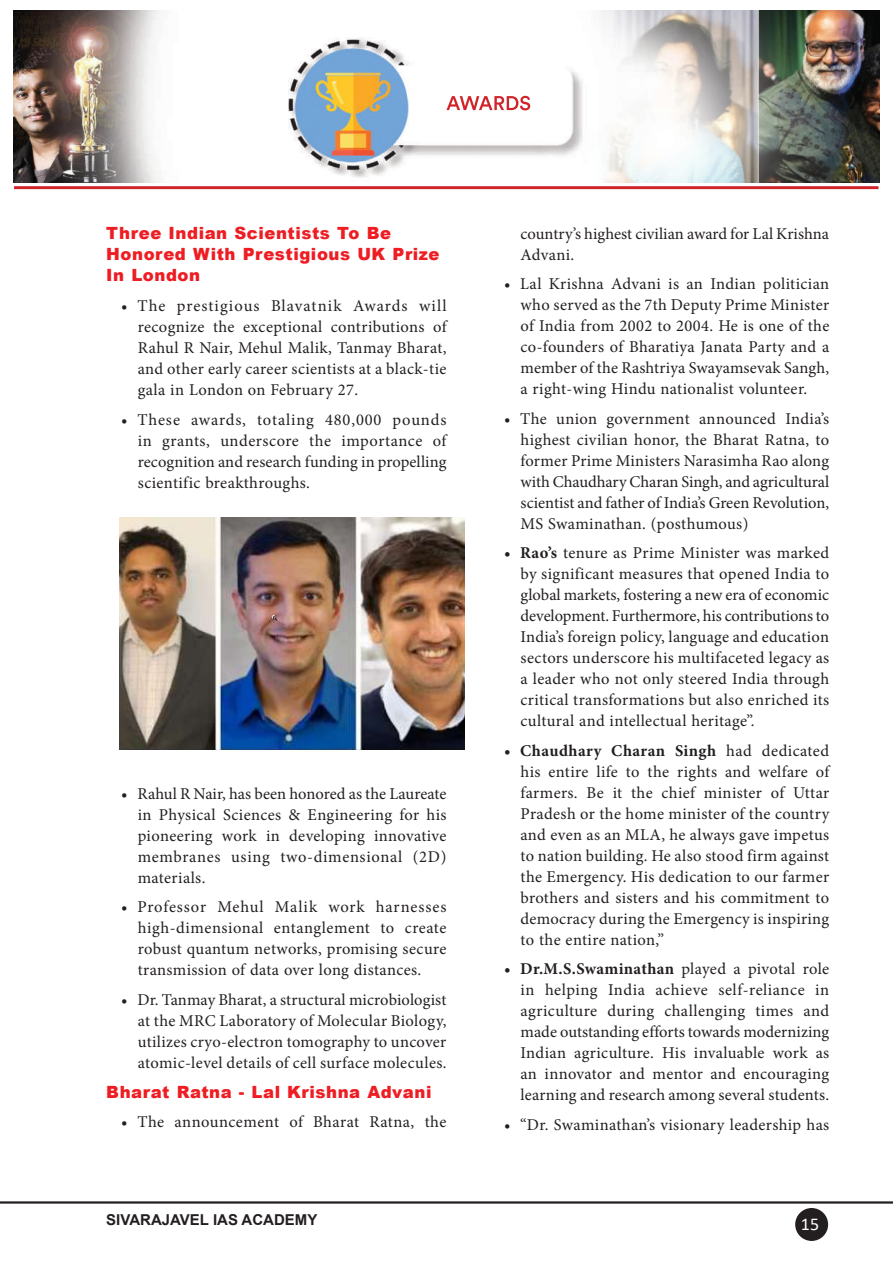
<style>
.page{position:relative;width:893px;height:1263px;background:#fff}
.page>*{position:absolute;margin:0;border:0;box-sizing:border-box;transform-origin:0 0}
.t1{font:18px "Calibri";color:#fff}
.t2{font:900 16.8px/21.5px "Arial";letter-spacing:.035em;color:#ee1d23}
.t3{font:16.5px/21px "Minion Pro";letter-spacing:.02em;color:#231f20;text-align:justify}
.t4{font:700 15px "Arial";color:#231f20}
.s1{font-weight:700}
</style>
<div class="page">
<hr style="left:0;top:1201px;width:893px;height:2px;background:#231f20">
<div style="left:795px;top:1208px;width:33px;height:33px;background:#231f20;border-radius:50%"></div>
<img style="left:119px;top:517px;width:345px;height:232px">
<img style="left:13px;top:11px;width:867px;height:171px">
<div style="left:432px;top:82px;width:136px;height:43px;background:#fff"></div>
<svg style="left:446px;top:96px;width:84px;height:14px"></svg>
<hr style="left:14px;top:186px;width:864px;height:3px;background:#d1232a">
<p class="t2" style="left:106px;top:221px;width:335px">Three Indian Scientists To Be<br>Honored With Prestigious UK Prize<br>In London</p>
<p class="t3" style="left:138px;top:295px;width:310px;text-indent:-16px">• The prestigious Blavatnik Awards will recognize the exceptional contributions of Rahul R Nair, Mehul Malik, Tanmay Bharat, and other early career scientists at a black-tie gala in London on February 27.</p>
<p class="t3" style="left:138px;top:409px;width:310px;text-indent:-16px">• These awards, totaling 480,000 pounds in grants, underscore the importance of recognition and research funding in propelling scientific breakthroughs.</p>
<p class="t3" style="left:138px;top:783px;width:310px;text-indent:-16px">• Rahul R Nair, has been honored as the Laureate in Physical Sciences &amp; Engineering for his pioneering work in developing innovative membranes using two-dimensional (2D) materials.</p>
<p class="t3" style="left:138px;top:896px;width:310px;text-indent:-16px">• Professor Mehul Malik work harnesses high-dimensional entanglement to create robust quantum networks, promising secure transmission of data over long distances.</p>
<p class="t3" style="left:138px;top:989px;width:310px;text-indent:-16px">• Dr. Tanmay Bharat, a structural microbiologist at the MRC Laboratory of Molecular Biology, utilizes cryo-electron tomography to uncover atomic-level details of cell surface molecules.</p>
<p class="t2" style="left:106px;top:1080px;width:327px">Bharat Ratna - Lal Krishna Advani</p>
<p class="t3" style="left:121px;top:1112px;width:327px">• The announcement of Bharat Ratna, the</p>
<p class="t3" style="left:520px;top:223px;width:310px">country’s highest civilian award for Lal Krishna<br>Advani.</p>
<p class="t3" style="left:520px;top:273px;width:310px;text-indent:-16px">• Lal Krishna Advani is an Indian politician who served as the 7th Deputy Prime Minister of India from 2002 to 2004. He is one of the co-founders of Bharatiya Janata Party and a member of the Rashtriya Swayamsevak Sangh, a right-wing Hindu nationalist volunteer.</p>
<p class="t3" style="left:520px;top:408px;width:310px;text-indent:-16px">• The union government announced India’s highest civilian honor, the Bharat Ratna, to former Prime Ministers Narasimha Rao along with Chaudhary Charan Singh, and agricultural scientist and father of India’s Green Revolution, MS Swaminathan. (posthumous)</p>
<p class="t3" style="left:520px;top:542px;width:310px;text-indent:-16px"><span class="s1">• Rao’s</span> tenure as Prime Minister was marked by significant measures that opened India to global markets, fostering a new era of economic development. Furthermore, his contributions to India’s foreign policy, language and education sectors underscore his multifaceted legacy as a leader who not only steered India through critical transformations but also enriched its cultural and intellectual heritage”.</p>
<p class="t3" style="left:520px;top:740px;width:310px;text-indent:-16px"><span class="s1">• Chaudhary Charan Singh</span> had dedicated his entire life to the rights and welfare of farmers. Be it the chief minister of Uttar Pradesh or the home minister of the country and even as an MLA, he always gave impetus to nation building. He also stood firm against the Emergency. His dedication to our farmer brothers and sisters and his commitment to democracy during the Emergency is inspiring to the entire nation,”</p>
<p class="t3" style="left:520px;top:958px;width:310px;text-indent:-16px"><span class="s1">• Dr.M.S.Swaminathan</span> played a pivotal role in helping India achieve self-reliance in agriculture during challenging times and made outstanding efforts towards modernizing Indian agriculture. His invaluable work as an innovator and mentor and encouraging learning and research among several students.</p>
<p class="t3" style="left:504px;top:1114px;width:327px">• “Dr. Swaminathan’s visionary leadership has</p>
<p class="t4" style="left:106px;top:1209px;width:213px">SIVARAJAVEL IAS ACADEMY</p>
<p class="t1" style="left:801px;top:1211px;width:20px">15</p>
</div>
